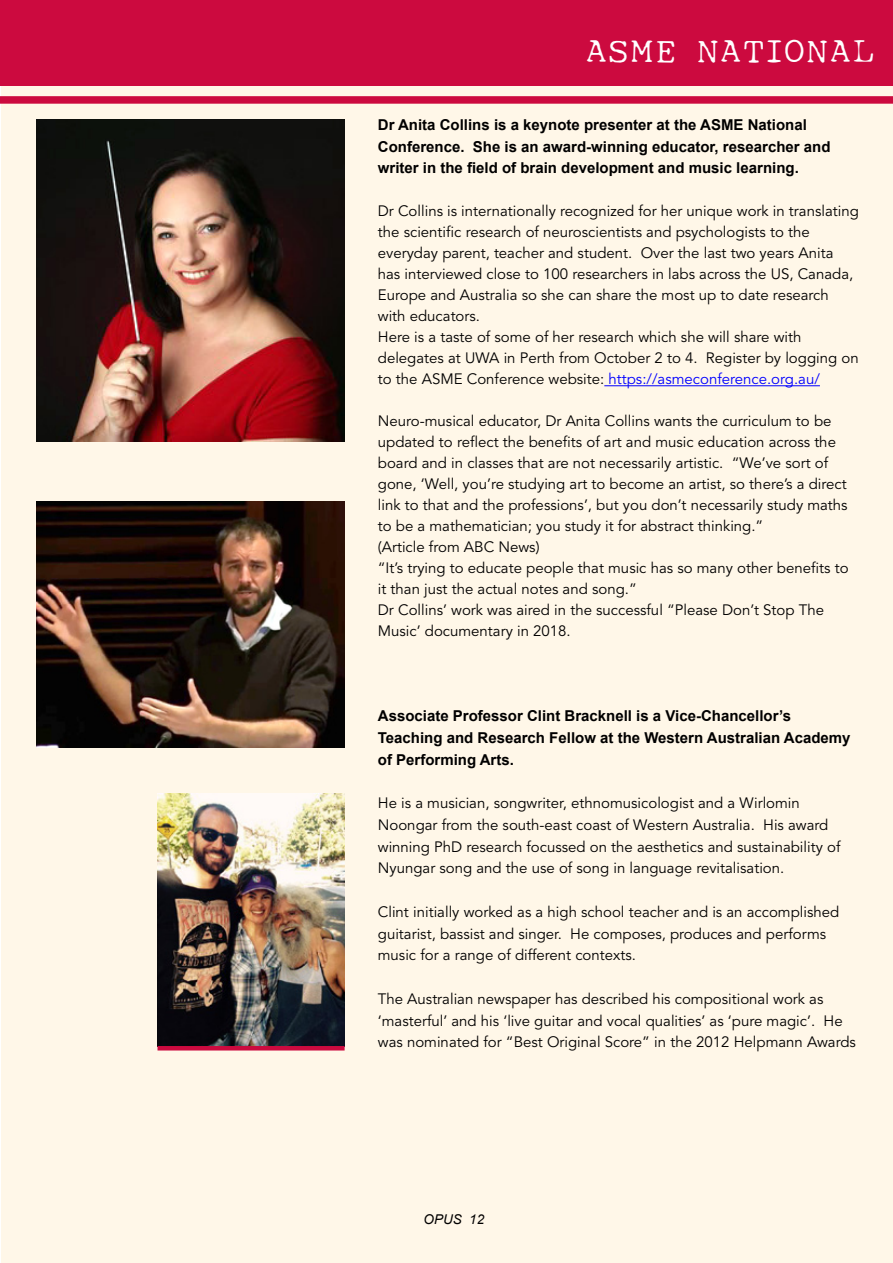
<style>
.page{position:relative;width:893px;height:1263px;background:#fff}
.page>*{position:absolute;margin:0;border:0;box-sizing:border-box;transform-origin:0 0}
.t1{font:34.5px "My type of font";color:#fff}
.t2{font:15px/21px "Avenir LT Pro";color:#000}
.t3{font:700 15px/21.8px "Arial";color:#000}
.t4{font:italic 13.5px "Arial";color:#000}
.s1{color:#00f}
</style>
<div class="page">
<div style="left:1px;top:0;width:892px;height:1263px;background:#fff7e8"></div>
<hr style="left:604px;top:385px;width:216px;height:1px;background:#00f">
<img style="left:36px;top:119px;width:309px;height:322px">
<div style="left:0;top:0;width:893px;height:86px;background:#cc0a3f"></div>
<img style="left:36px;top:501px;width:309px;height:246px">
<img style="left:158px;top:793px;width:187px;height:253px">
<hr style="left:158px;top:1046px;width:187px;height:4px;background:#cc0a3f">
<div style="left:0;top:96px;width:893px;height:8px;background:#cc0a3f"></div>
<h1 class="t1" style="left:585px;top:29px;width:222px">ASME NATIONA</h1>
<h1 class="t1" style="left:852px;top:29px;width:26px">L</h1>
<p class="t3" style="left:378px;top:114px;width:454px">Dr Anita Collins is a keynote presenter at the ASME National<br>Conference. She is an award-winning educator, researcher and writer in the field of brain development and music learning.</p>
<p class="t2" style="left:378px;top:201px;width:483px">Dr Collins is internationally recognized for her unique work in translating the scientific research of neuroscientists and psychologists to the everyday parent, teacher and student. Over the last two years Anita has interviewed close to 100 researchers in labs across the US, Canada, Europe and Australia so she can share the most up to date research with educators.<br>Here is a taste of some of her research which she will share with delegates at UWA in Perth from October 2 to 4. Register by logging on to the ASME Conference website: <span class="s1">https://asmeconference.org.au/</span></p>
<p class="t2" style="left:378px;top:411px;width:472px">Neuro-musical educator, Dr Anita Collins wants the curriculum to be updated to reflect the benefits of art and music education across the board and in classes that are not necessarily artistic. “We’ve sort of gone, ‘Well, you’re studying art to become an artist, so there’s a direct link to that and the professions’, but you don’t necessarily study maths to be a mathematician; you study it for abstract thinking.”<br>(Article from ABC News)<br>“It’s trying to educate people that music has so many other benefits to it than just the actual notes and song.”<br>Dr Collins’ work was aired in the successful “Please Don’t Stop The Music’ documentary in 2018.</p>
<p class="t3" style="left:378px;top:705px;width:474px">Associate Professor Clint Bracknell is a Vice-Chancellor’s<br>Teaching and Research Fellow at the Western Australian Academy of Performing Arts.</p>
<p class="t2" style="left:378px;top:792px;width:464px;line-height:21.8px">He is a musician, songwriter, ethnomusicologist and a Wirlomin Noongar from the south-east coast of Western Australia. His award winning PhD research focussed on the aesthetics and sustainability of Nyungar song and the use of song in language revitalisation.</p>
<p class="t2" style="left:378px;top:901px;width:463px;line-height:21.8px">Clint initially worked as a high school teacher and is an accomplished guitarist, bassist and singer. He composes, produces and performs music for a range of different contexts.</p>
<p class="t2" style="left:378px;top:988px;width:480px;line-height:21.8px">The Australian newspaper has described his compositional work as ‘masterful’ and his ‘live guitar and vocal qualities’ as ‘pure magic’. He was nominated for “Best Original Score” in the 2012 Helpmann Awards</p>
<p class="t4" style="left:424px;top:1211px;width:62px">OPUS 12</p>
</div>
